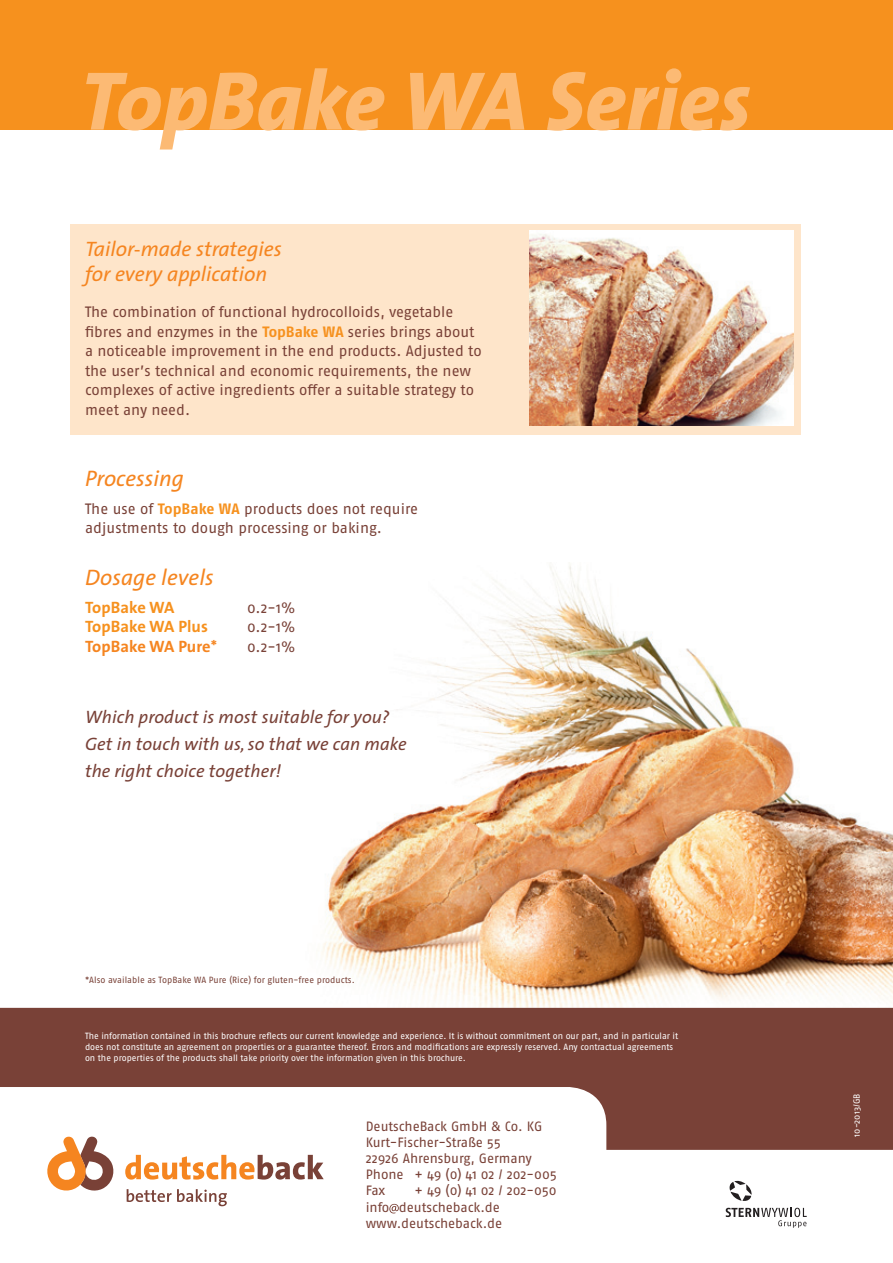
<style>
.page{position:relative;width:893px;height:1263px;background:#fff}
.page>*{position:absolute;margin:0;border:0;box-sizing:border-box;transform-origin:0 0}
.t1{font:italic 800 84px "The Sans";color:#fcba74}
.t2{font:italic 22.5px "The Sans";color:#f58520}
.t3{font:italic 21px/25.5px "The Sans";color:#f58520}
.t4{font:italic 18px/27px "The Sans";letter-spacing:.005em;color:#794137}
.t5{font:700 16.5px "The Sans";letter-spacing:.005em;color:#f6911e}
.t6{font:700 16.5px "The Sans";color:#f58520}
.t7{font:15px/19.5px "Fago Pro";color:#794137}
.t8{font:13.5px/16.2px "Fago Pro";letter-spacing:-.005em;color:#794137}
.t9{font:9px/10.8px "Fago Pro";color:#fff}
.t10{font:9px "Fago Pro";letter-spacing:.005em;color:#794137}
.s1{font-weight:700;color:#f6911e}
</style>
<div class="page">
<img style="left:261px;top:565px;width:632px;height:443px">
<svg style="left:881px;top:129px;width:12px;height:1px"></svg>
<div style="left:0;top:0;width:893px;height:129px;background:#f6911e"></div>
<div style="left:70px;top:224px;width:731px;height:211px;background:#fee5ca"></div>
<img style="left:530px;top:231px;width:263px;height:195px">
<svg style="left:0;top:1008px;width:893px;height:142px;fill:#794137"></svg>
<svg style="left:127px;top:1189px;width:100px;height:17px"></svg>
<svg style="left:125px;top:1155px;width:199px;height:24px"></svg>
<svg style="left:45px;top:1135px;width:71px;height:56px"></svg>
<svg style="left:389px;top:1204px;width:10px;height:9px"></svg>
<svg style="left:726px;top:1208px;width:81px;height:20px"></svg>
<svg style="left:729px;top:1180px;width:23px;height:21px"></svg>
<h1 class="t1" style="left:80px;top:30px;width:672px">TopBake WA Series</h1>
<h3 class="t3" style="left:85px;top:235px;width:198px">Tailor-made strategies for every application</h3>
<p class="t7" style="left:85px;top:302px;width:398px">The combination of functional hydrocolloids, vegetable fibres and enzymes in the <span class="s1">TopBake WA</span> series brings about a noticeable improvement in the end products. Adjusted to the user’s technical and economic requirements, the new complexes of active ingredients offer a suitable strategy to meet any need.</p>
<h2 class="t2" style="left:85px;top:460px;width:100px">Processing</h2>
<p class="t7" style="left:85px;top:499px;width:335px">The use of <span class="s1">TopBake WA</span> products does not require adjustments to dough processing or baking.</p>
<h2 class="t2" style="left:85px;top:558px;width:130px">Dosage levels</h2>
<p class="t5" style="left:85px;top:593px;width:91px">TopBake WA</p>
<p class="t7" style="left:247px;top:597px;width:50px">0.2-1%</p>
<p class="t5" style="left:85px;top:613px;width:124px">TopBake WA Plus</p>
<p class="t7" style="left:247px;top:617px;width:50px">0.2-1%</p>
<p class="t6" style="left:85px;top:632px;width:134px">TopBake WA Pure*</p>
<p class="t7" style="left:247px;top:636px;width:50px">0.2-1%</p>
<p class="t4" style="left:85px;top:703px;width:323px">Which product is most suitable for you?<br>Get in touch with us, so that we can make the right choice together!</p>
<p class="t10" style="left:85px;top:974px;width:271px">*Also available as TopBake WA Pure (Rice) for gluten-free products.</p>
<p class="t9" style="left:85px;top:1031px;width:595px">The information contained in this brochure reflects our current knowledge and experience. It is without commitment on our part, and in particular it does not constitute an agreement on properties or a guarantee thereof. Errors and modifications are expressly reserved. Any contractual agreements on the properties of the products shall take priority over the information given in this brochure.</p>
<p class="t8" style="left:366px;top:1118px;width:193px">DeutscheBack GmbH &amp; Co. KG<br>Kurt-Fischer-Straße 55<br>22926 Ahrensburg, Germany<br>Phone + 49 (0) 41 02 / 202-005<br>Fax</p>
<p class="t8" style="left:366px;top:1182px;width:192px;text-indent:49px">+ 49 (0) 41 02 / 202-050 info deutscheback.de www.deutscheback.de</p>
<p class="t9" style="left:851px;top:1136px;width:45px;rotate:-90deg">10-2013/GB</p>
</div>
